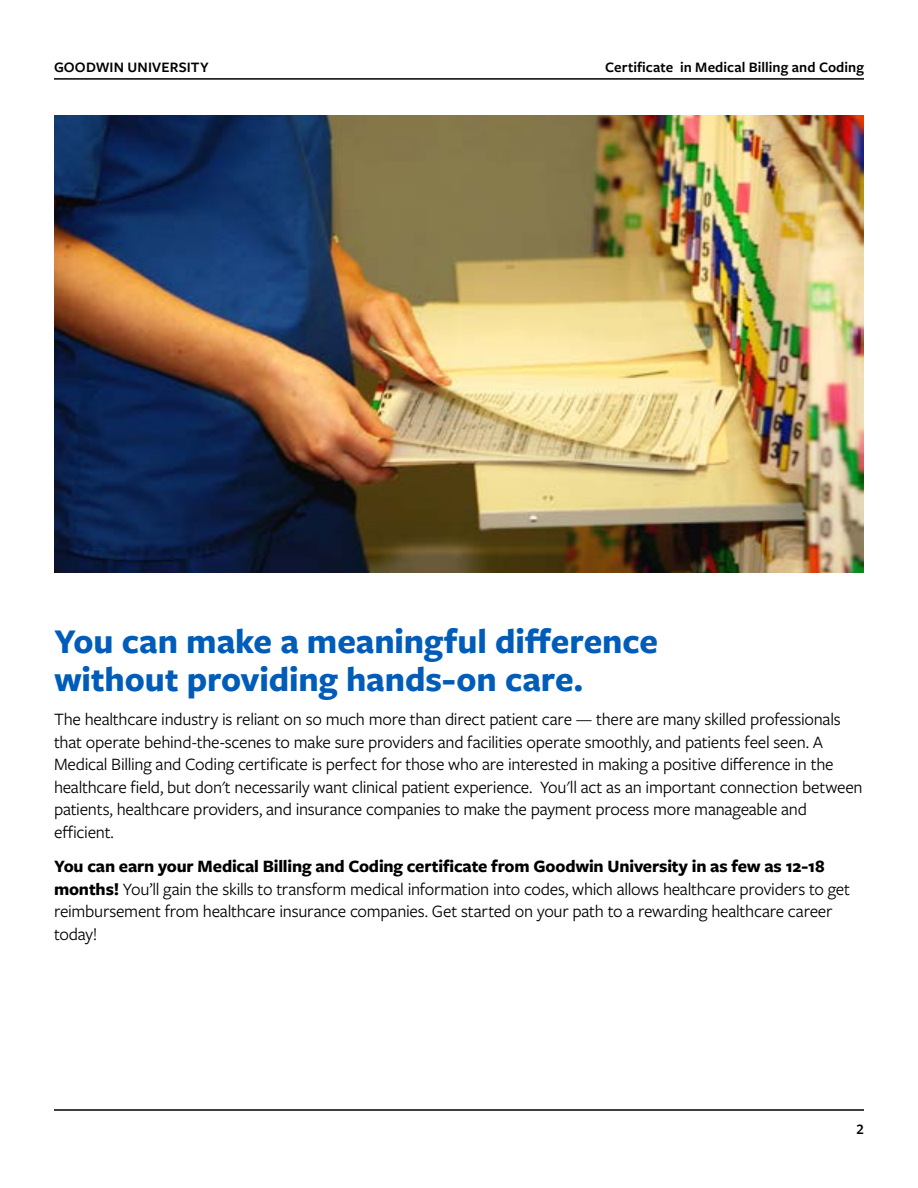
<style>
.page{position:relative;width:918px;height:1188px;background:#fff}
.page>*{position:absolute;margin:0;border:0;box-sizing:border-box;transform-origin:0 0}
.t1{font:700 36px/37.5px "Freight Sans Pro";letter-spacing:-.005em;color:#005cb9}
.t2{font:18px/22.5px "Freight Sans Pro";letter-spacing:-.015em;color:#000}
.t3{font:600 15px "Freight Sans Pro";letter-spacing:.01em;color:#000}
.s1{font-weight:700}
</style>
<div class="page">
<hr style="left:54px;top:78px;width:810px;height:2px;background:#000">
<hr style="left:54px;top:1109px;width:810px;height:2px;background:#000">
<img style="left:54px;top:115px;width:810px;height:457px">
<p class="t3" style="left:54px;top:57px;width:156px">GOODWIN UNIVERSITY</p>
<p class="t3" style="left:605px;top:57px;width:260px">Certificate in Medical Billing and Coding</p>
<h1 class="t1" style="left:54px;top:622px;width:606px">You can make a meaningful difference without providing hands-on care.</h1>
<p class="t2" style="left:54px;top:708px;width:810px">The healthcare industry is reliant on so much more than direct patient care — there are many skilled professionals that operate behind-the-scenes to make sure providers and facilities operate smoothly, and patients feel seen. A Medical Billing and Coding certificate is perfect for those who are interested in making a positive difference in the healthcare field, but don't necessarily want clinical patient experience. You'll act as an important connection between patients, healthcare providers, and insurance companies to make the payment process more manageable and efficient.</p>
<p class="t2" style="left:54px;top:855px;width:798px"><span class="s1">You can earn your Medical Billing and Coding certificate from Goodwin University in as few as 12-18 months!</span> You’ll gain the skills to transform medical information into codes, which allows healthcare providers to get reimbursement from healthcare insurance companies. Get started on your path to a rewarding healthcare career today!</p>
<p class="t3" style="left:856px;top:1119px;width:9px">2</p>
</div>
